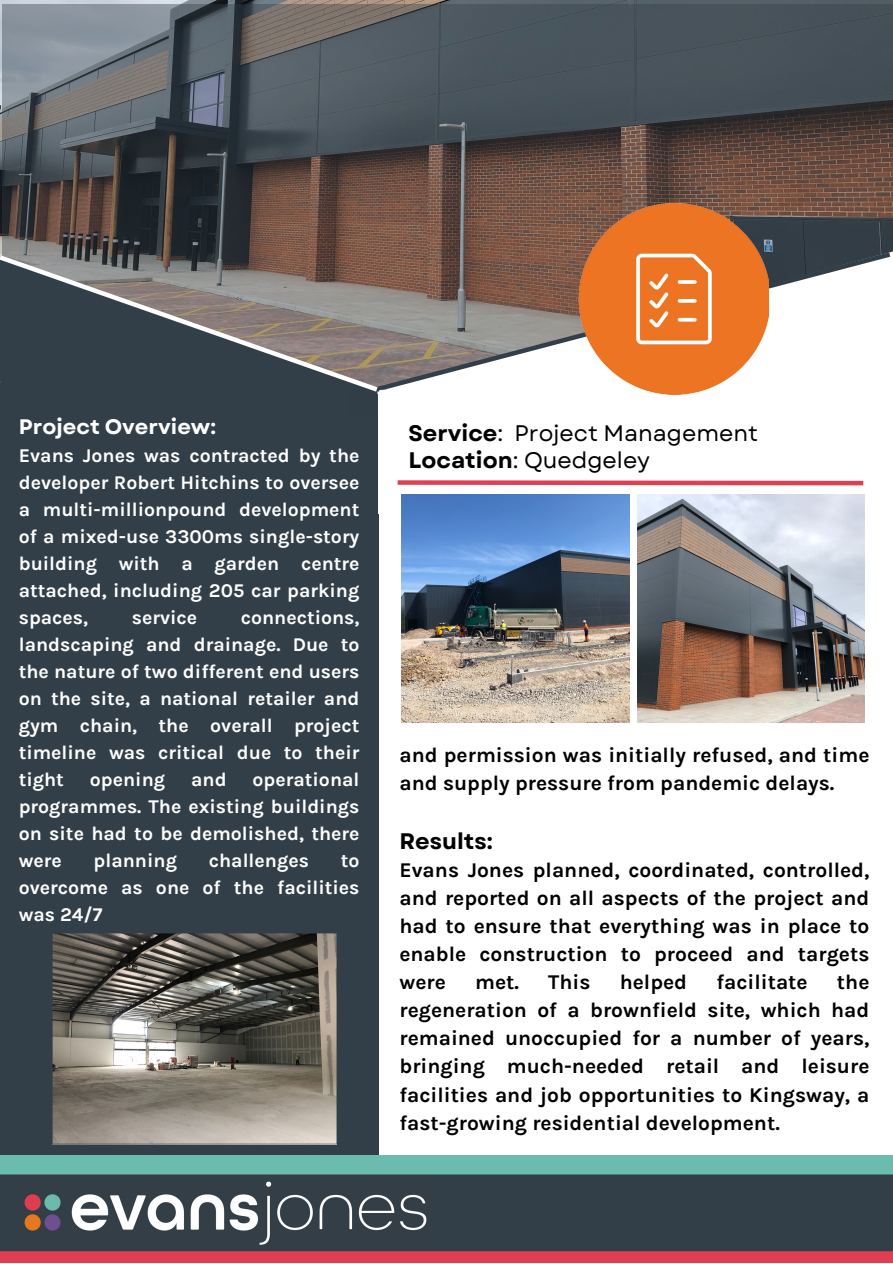
<style>
.page{position:relative;width:893px;height:1264px;background:#fff}
.page>*{position:absolute;margin:0;border:0;box-sizing:border-box;transform-origin:0 0}
.t1{font:22.5px "Garet";color:#000}
.t2{font:700 22.5px "Garet";color:#000}
.t3{font:700 21px/28px "Karla";color:#000;text-align:justify}
.t4{font:700 21px "Garet";color:#fff}
.t5{font:700 19.5px/27px "Karla";color:#fff;text-align:justify}
.s1{font-weight:700}
</style>
<div class="page">
<div style="left:0;top:394px;width:378px;height:868px;background:#333f48"></div>
<svg style="left:2px;top:4px;width:890px;height:245px;background:#555355"></svg>
<svg style="left:384px;top:234px;width:508px;height:15px;background:#5f4e48"></svg>
<svg style="left:378px;top:249px;width:514px;height:146px"></svg>
<svg style="left:0;top:239px;width:378px;height:13px;background:#574c47"></svg>
<img style="left:0;top:1155px;width:892px;height:107px">
<svg style="left:0;top:252px;width:382px;height:142px;background:#626365"></svg>
<svg style="left:376px;top:386px;width:42px;height:8px"></svg>
<svg style="left:637px;top:494px;width:228px;height:229px;background:#978e8d"></svg>
<svg style="left:52px;top:933px;width:285px;height:212px;background:#78736b"></svg>
<img style="left:19px;top:1175px;width:417px;height:70px">
<div style="left:378px;top:392px;width:121px;height:121px;background:#fff"></div>
<svg style="left:397px;top:480px;width:467px;height:6px;background:#e76e7d"></svg>
<img style="left:578px;top:203px;width:190px;height:191px">
<img style="left:401px;top:494px;width:229px;height:229px">
<p class="t4" style="left:19px;top:411px;width:199px">Project Overview:</p>
<p class="t5" style="left:19px;top:442px;width:342px">Evans Jones was contracted by the developer Robert Hitchins to oversee a multi-millionpound development of a mixed-use 3300ms single-story building with a garden centre attached, including 205 car parking spaces,</p>
<p class="t5" style="left:19px;top:604px;width:342px;text-indent:222px">connections, landscaping and drainage. Due to the nature of two different end users on the site, a national retailer and gym chain, the overall project timeline was critical due to their tight</p>
<p class="t5" style="left:132px;top:604px;width:67px">service</p>
<p class="t5" style="left:19px;top:766px;width:342px;text-indent:234px">operational programmes. The existing buildings on site had to be demolished, there were</p>
<p class="t5" style="left:90px;top:766px;width:77px">opening</p>
<p class="t5" style="left:191px;top:766px;width:37px">and</p>
<p class="t5" style="left:94px;top:847px;width:85px">planning</p>
<p class="t5" style="left:209px;top:847px;width:102px">challenges</p>
<p class="t5" style="left:19px;top:847px;width:342px;text-indent:322px">to overcome as one of the facilities was 24/7</p>
<p class="t1" style="left:408px;top:416px;width:351px"><span class="s1">Service</span>: Project Management</p>
<p class="t1" style="left:408px;top:443px;width:243px"><span class="s1">Location</span>: Quedgeley</p>
<p class="t3" style="left:399px;top:741px;width:471px">and permission was initially refused, and time and supply pressure from pandemic delays.</p>
<p class="t2" style="left:399px;top:824px;width:95px">Results:</p>
<p class="t3" style="left:399px;top:855px;width:471px">Evans Jones planned, coordinated, controlled, and reported on all aspects of the project and had to ensure that everything was in place to enable construction to proceed and targets were</p>
<p class="t3" style="left:475px;top:968px;width:45px">met.</p>
<p class="t3" style="left:548px;top:968px;width:44px">This</p>
<p class="t3" style="left:619px;top:968px;width:69px">helped</p>
<p class="t3" style="left:716px;top:968px;width:93px">facilitate</p>
<p class="t3" style="left:399px;top:968px;width:471px;text-indent:437px">the regeneration of a brownfield site, which had remained unoccupied for a number of years, bringing much-needed retail and leisure facilities and job opportunities to Kingsway, a fast-growing residential development.</p>
</div>
